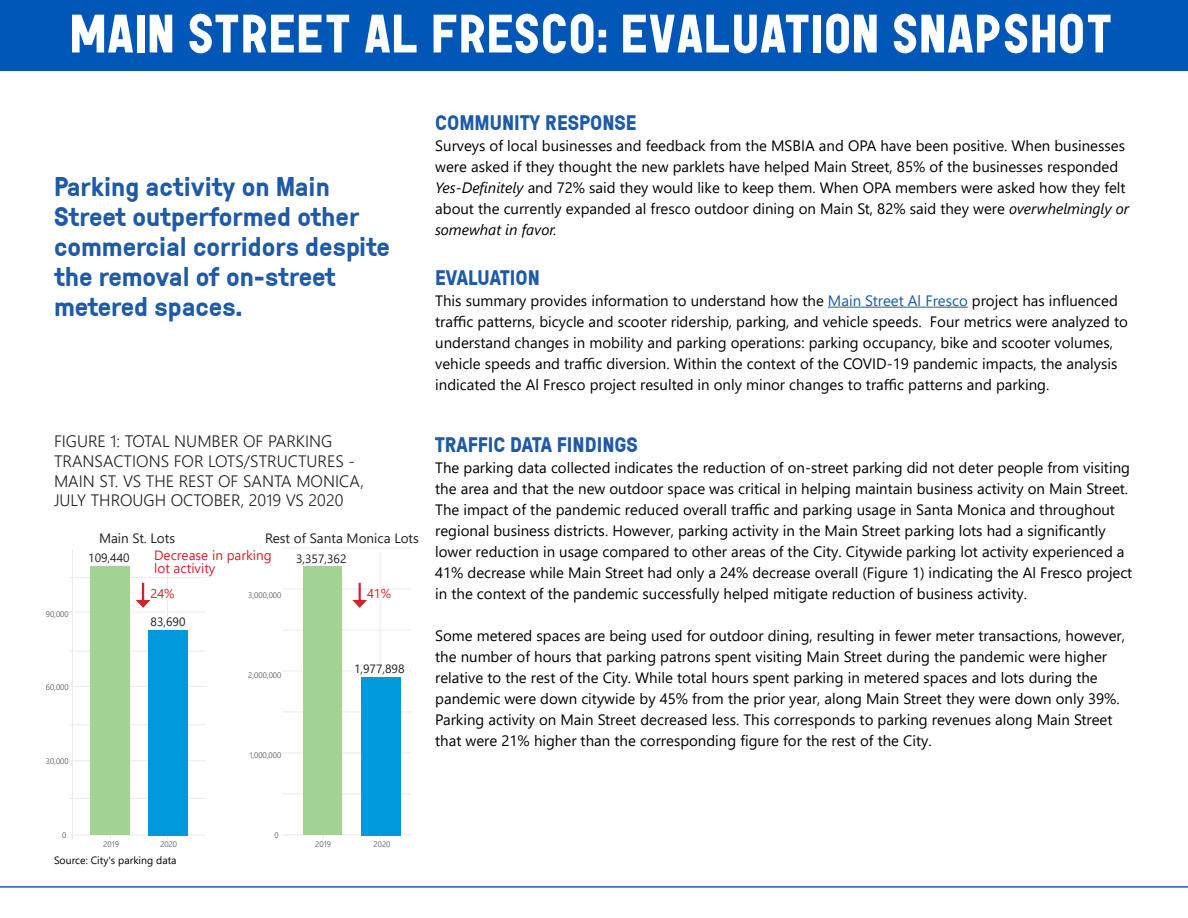
<style>
.page{position:relative;width:1188px;height:918px;background:#fff}
.page>*{position:absolute;margin:0;border:0;box-sizing:border-box;transform-origin:0 0}
.t1{font:900 54px "Garaje 53 Unicase";letter-spacing:.01em;color:#fff}
.t2{font:700 27px/30px "GT Pressura";color:#1f5aa9}
.t3{font:700 21px "GT Pressura";color:#1f5aa9}
.t4{font:300 16.5px/19.8px "Segoe UI";color:#231f20}
.t5{font:15px/21px "Segoe UI";color:#000}
.t6{font:13.5px "Segoe UI";color:#231f20}
.t7{font:13.5px/12.8px "Segoe UI";color:#d1232a}
.t8{font:12.75px "Segoe UI";color:#d1232a}
.t9{font:12px "Segoe UI";color:#231f20}
.t10{font:10.5px "Segoe UI";color:#000}
.t11{font:300 9.45px "Segoe UI";color:#1a1a1a}
.t12{font:300 7.95px "Segoe UI";color:#4d4d4d}
.t13{font:300 7.35px "Segoe UI";color:#1a1a1a}
.s1{font-style:italic}
.s2{color:#175d9e}
</style>
<div class="page">
<div style="left:0;top:0;width:1188px;height:71px;background:#0057b8"></div>
<hr style="left:0;top:886px;width:1188px;height:2px;background:#1f5aa9">
<hr style="left:70px;top:798px;width:136px;height:1px;background:#ebebeb">
<hr style="left:70px;top:725px;width:136px;height:1px;background:#ebebeb">
<hr style="left:70px;top:651px;width:137px;height:1px;background:#ebebeb">
<hr style="left:70px;top:577px;width:136px;height:1px;background:#ebebeb">
<hr style="left:70px;top:835px;width:136px;height:1px;background:#ebebeb">
<hr style="left:70px;top:760px;width:136px;height:1px;background:#ebebeb">
<hr style="left:70px;top:686px;width:136px;height:1px;background:#ebebeb">
<hr style="left:70px;top:612px;width:136px;height:1px;background:#ebebeb">
<hr style="left:110px;top:551px;width:1px;height:288px;background:#ebebeb">
<hr style="left:167px;top:552px;width:1px;height:287px;background:#ebebeb">
<hr style="left:72px;top:550px;width:1px;height:289px;background:#ebebeb">
<div style="left:91px;top:567px;width:39px;height:268px;background:#a3d393"></div>
<div style="left:148px;top:630px;width:40px;height:205px;background:#0099dc"></div>
<hr style="left:282px;top:794px;width:128px;height:1px;background:#ebebeb">
<hr style="left:282px;top:712px;width:128px;height:1px;background:#ebebeb">
<hr style="left:282px;top:630px;width:128px;height:1px;background:#ebebeb">
<hr style="left:282px;top:548px;width:128px;height:1px;background:#ebebeb">
<hr style="left:282px;top:834px;width:128px;height:1px;background:#ebebeb">
<hr style="left:282px;top:753px;width:128px;height:1px;background:#ebebeb">
<hr style="left:282px;top:671px;width:128px;height:1px;background:#ebebeb">
<hr style="left:282px;top:589px;width:128px;height:1px;background:#ebebeb">
<hr style="left:323px;top:552px;width:1px;height:287px;background:#ebebeb">
<hr style="left:380px;top:552px;width:1px;height:287px;background:#ebebeb">
<div style="left:303px;top:567px;width:39px;height:268px;background:#a3d393"></div>
<div style="left:361px;top:677px;width:39px;height:158px;background:#0099dc"></div>
<hr style="left:828px;top:307px;width:140px;height:1px;background:#175d9e">
<div style="left:88px;top:554px;width:45px;height:10px;background:#fff"></div>
<div style="left:151px;top:617px;width:36px;height:11px;background:#fff"></div>
<div style="left:354px;top:664px;width:55px;height:11px;background:#fff"></div>
<div style="left:296px;top:554px;width:55px;height:11px;background:#fff"></div>
<svg style="left:136px;top:583px;width:14px;height:25px"></svg>
<svg style="left:352px;top:583px;width:15px;height:25px"></svg>
<p class="t1" style="left:70px;top:0;width:1045px">MAIN STREET AL FRESCO: EVALUATION SNAPSHOT</p>
<p class="t2" style="left:54px;top:171px;width:337px">Parking activity on Main<br>Street outperformed other commercial corridors despite the removal of on-street</p>
<p class="t2" style="left:54px;top:291px;width:190px">metered spaces.</p>
<p class="t4" style="left:54px;top:430px;width:280px">FIGURE 1: TOTAL NUMBER OF PARKING</p>
<p class="t4" style="left:54px;top:449px;width:302px">TRANSACTIONS FOR LOTS/STRUCTURES -</p>
<p class="t4" style="left:54px;top:469px;width:312px">MAIN ST. VS THE REST OF SANTA MONICA,<br>JULY THROUGH OCTOBER, 2019 VS 2020</p>
<p class="t6" style="left:99px;top:525px;width:78px">Main St. Lots</p>
<p class="t6" style="left:265px;top:525px;width:155px">Rest of Santa Monica Lots</p>
<p class="t13" style="left:304px;top:534px;width:108px">Rest of Santa Monica Parking Lots</p>
<p class="t13" style="left:109px;top:534px;width:78px">Main Street Parking Lots</p>
<p class="t12" style="left:46px;top:606px;width:24px">90,000</p>
<p class="t9" style="left:88px;top:547px;width:43px">109,440</p>
<p class="t11" style="left:96px;top:550px;width:32px">109,440</p>
<p class="t12" style="left:46px;top:680px;width:24px">60,000</p>
<p class="t7" style="left:154px;top:548px;width:119px">Decrease in parking lot activity</p>
<p class="t8" style="left:151px;top:581px;width:26px">24%</p>
<p class="t9" style="left:151px;top:611px;width:36px">83,690</p>
<p class="t11" style="left:155px;top:614px;width:29px">83,690</p>
<p class="t12" style="left:248px;top:587px;width:35px">3,000,000</p>
<p class="t12" style="left:248px;top:667px;width:35px">2,000,000</p>
<p class="t9" style="left:296px;top:547px;width:52px">3,357,362</p>
<p class="t11" style="left:305px;top:550px;width:40px">3,357,362</p>
<p class="t8" style="left:367px;top:581px;width:26px">41%</p>
<p class="t9" style="left:354px;top:658px;width:52px">1,977,898</p>
<p class="t11" style="left:363px;top:661px;width:39px">1,977,898</p>
<p class="t12" style="left:46px;top:754px;width:24px">30,000</p>
<p class="t12" style="left:249px;top:747px;width:33px">1,000,000</p>
<p class="t3" style="left:435px;top:108px;width:203px">COMMUNITY RESPONSE</p>
<p class="t5" style="left:435px;top:134px;width:695px">Surveys of local businesses and feedback from the MSBIA and OPA have been positive. When businesses were asked if they thought the new parklets have helped Main Street, 85% of the businesses responded <span class="s1">Yes-Definitely</span> and 72% said they would like to keep them. When OPA members were asked how they felt about the currently expanded al fresco outdoor dining on Main St, 82% said they were <span class="s1">overwhelmingly or somewhat in favor.</span></p>
<p class="t3" style="left:435px;top:262px;width:106px">EVALUATION</p>
<p class="t5" style="left:435px;top:289px;width:694px">This summary provides information to understand how the <span class="s2">Main Street Al Fresco</span> project has influenced traffic patterns, bicycle and scooter ridership, parking, and vehicle speeds. Four metrics were analyzed to understand changes in mobility and parking operations: parking occupancy, bike and scooter volumes, vehicle speeds and traffic diversion. Within the context of the COVID-19 pandemic impacts, the analysis indicated the Al Fresco project resulted in only minor changes to traffic patterns and parking.</p>
<p class="t3" style="left:435px;top:429px;width:204px">TRAFFIC DATA FINDINGS</p>
<p class="t5" style="left:435px;top:456px;width:699px">The parking data collected indicates the reduction of on-street parking did not deter people from visiting the area and that the new outdoor space was critical in helping maintain business activity on Main Street.<br>The impact of the pandemic reduced overall traffic and parking usage in Santa Monica and throughout regional business districts. However, parking activity in the Main Street parking lots had a significantly lower reduction in usage compared to other areas of the City. Citywide parking lot activity experienced a 41% decrease while Main Street had only a 24% decrease overall (Figure 1) indicating the Al Fresco project in the context of the pandemic successfully helped mitigate reduction of business activity.</p>
<p class="t5" style="left:435px;top:624px;width:691px">Some metered spaces are being used for outdoor dining, resulting in fewer meter transactions, however, the number of hours that parking patrons spent visiting Main Street during the pandemic were higher relative to the rest of the City. While total hours spent parking in metered spaces and lots during the pandemic were down citywide by 45% from the prior year, along Main Street they were down only 39%.<br>Parking activity on Main Street decreased less. This corresponds to parking revenues along Main Street that were 21% higher than the corresponding figure for the rest of the City.</p>
<p class="t12" style="left:62px;top:827px;width:6px">0</p>
<p class="t12" style="left:275px;top:827px;width:6px">0</p>
<p class="t12" style="left:103px;top:837px;width:17px">2019</p>
<p class="t12" style="left:160px;top:837px;width:18px">2020</p>
<p class="t12" style="left:315px;top:837px;width:17px">2019</p>
<p class="t12" style="left:374px;top:837px;width:18px">2020</p>
<p class="t10" style="left:54px;top:850px;width:124px">Source: City's parking data</p>
</div>
